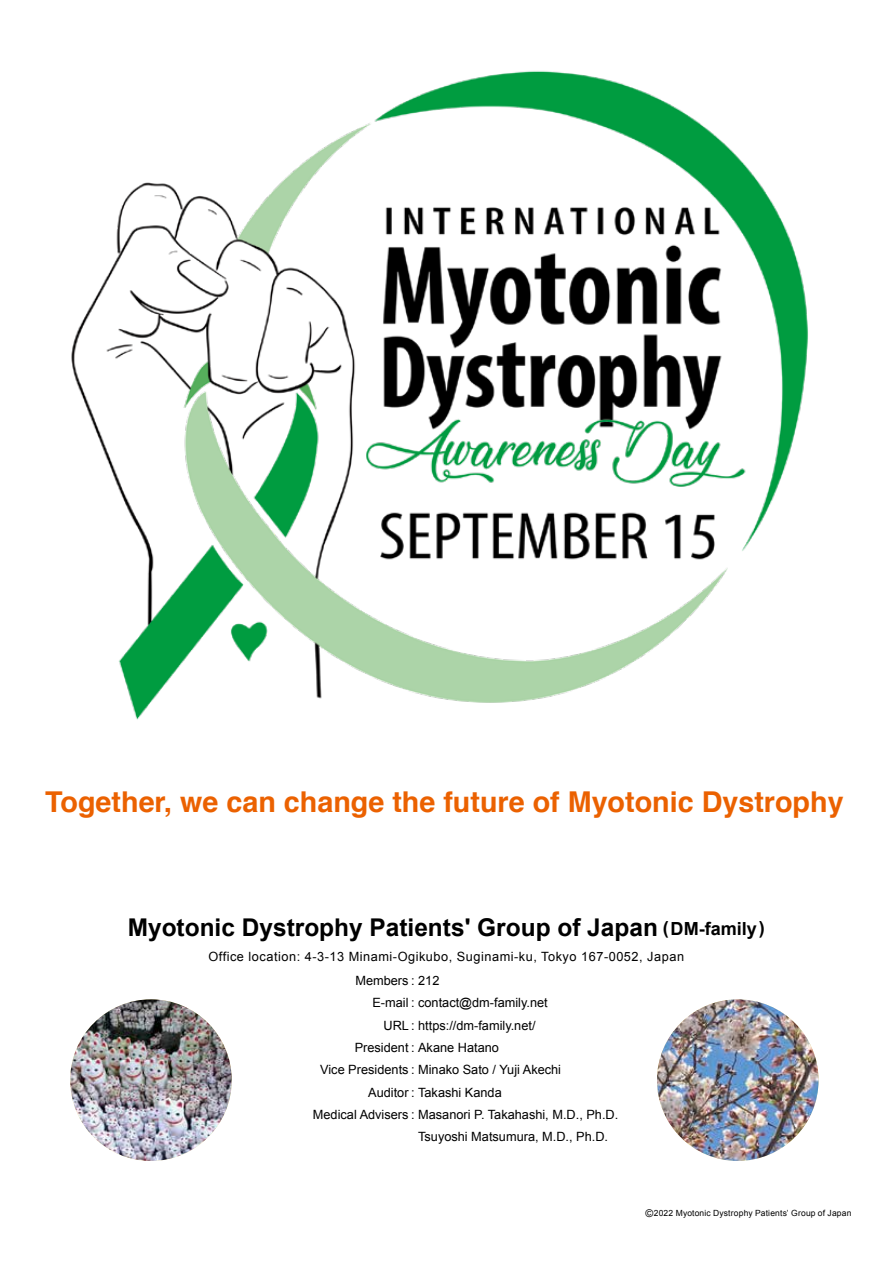
<style>
.page{position:relative;width:893px;height:1263px;background:#fff}
.page>*{position:absolute;margin:0;border:0;box-sizing:border-box;transform-origin:0 0}
.t1{font:700 28.65px "Helvetica";color:#eb6100}
.t2{font:700 24.45px "Arial";color:#000}
.t3{font:12.75px "Arial";color:#000}
.t4{font:12.75px/23.7px "Arial";letter-spacing:.04em;color:#000}
.t5{font:8.55px "Arial";letter-spacing:.02em;color:#000}
.s1{font-size:18px}
.s2{font-size:10.65px}
</style>
<div class="page">
<img style="left:657px;top:999px;width:162px;height:162px;border-radius:81px">
<img style="left:70px;top:999px;width:162px;height:162px;border-radius:81px">
<img style="left:71px;top:71px;width:737px;height:649px">
<h1 class="t1" style="left:45px;top:779px;width:800px">Together, we can change the future of Myotonic Dystrophy</h1>
<h2 class="t2" style="left:128px;top:912px;width:639px">Myotonic Dystrophy Patients' Group of Japan <span class="s1">(DM-family)</span></h2>
<p class="t4" style="left:355px;top:945px;width:330px;text-indent:-147px">Office location: 4-3-13 Minami-Ogikubo, Suginami-ku, Tokyo 167-0052, Japan<br>Members : 212</p>
<p class="t3" style="left:372px;top:994px;width:177px">E-mail : contact@dm-family.net</p>
<p class="t3" style="left:384px;top:1017px;width:154px">URL : https://dm-family.net/</p>
<p class="t3" style="left:355px;top:1039px;width:146px">President : Akane Hatano</p>
<p class="t3" style="left:320px;top:1061px;width:242px">Vice Presidents : Minako Sato / Yuji Akechi</p>
<p class="t3" style="left:368px;top:1084px;width:135px">Auditor : Takashi Kanda</p>
<p class="t3" style="left:313px;top:1106px;width:307px">Medical Advisers : Masanori P. Takahashi, M.D., Ph.D.</p>
<p class="t3" style="left:418px;top:1128px;width:191px">Tsuyoshi Matsumura, M.D., Ph.D.</p>
<p class="t5" style="left:645px;top:1207px;width:207px"><span class="s2">©</span>2022 Myotonic Dystrophy Patients’ Group of Japan</p>
</div>
